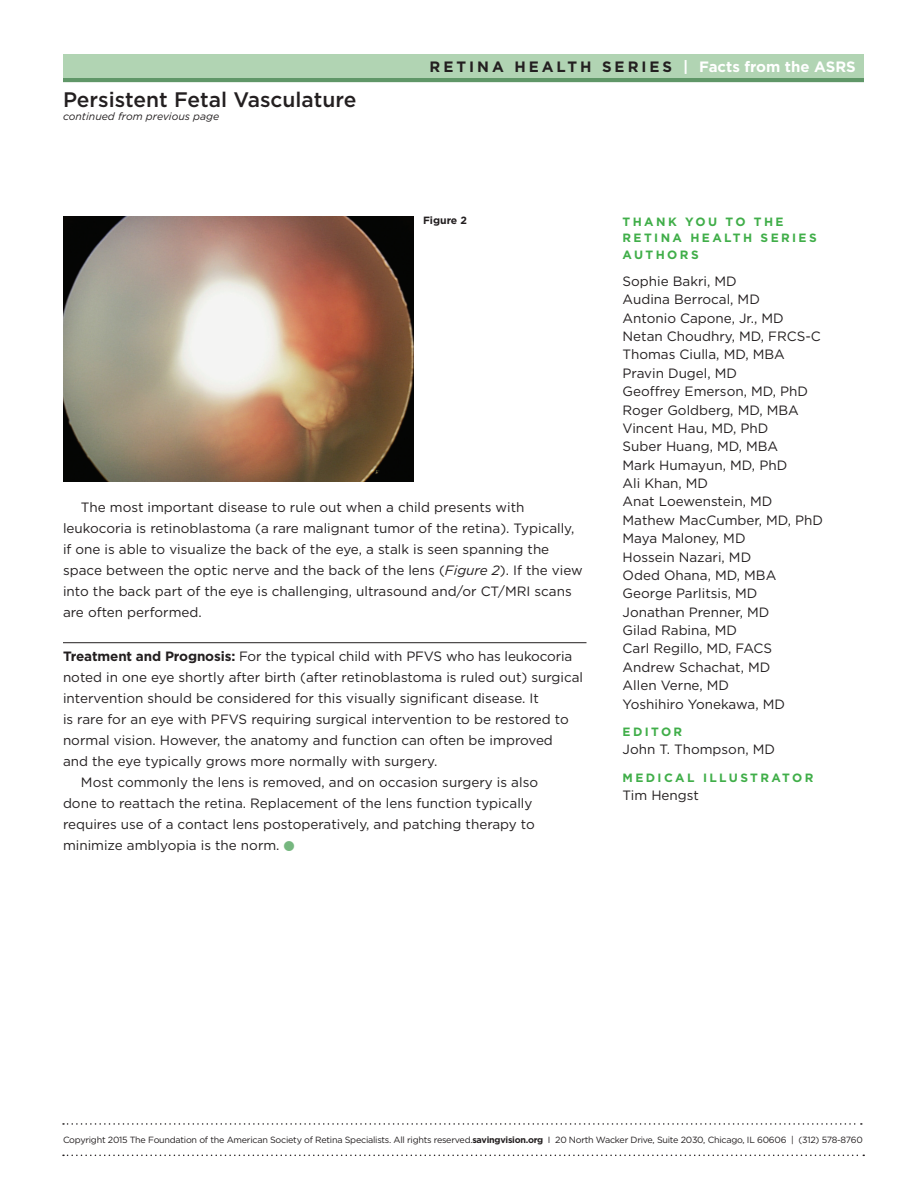
<style>
.page{position:relative;width:918px;height:1188px;background:#fff}
.page>*{position:absolute;margin:0;border:0;box-sizing:border-box;transform-origin:0 0}
.t1{font:500 21px "Gotham";color:#231f20}
.t2{font:700 15px "Gotham";letter-spacing:.2em;color:#231f20}
.t3{font:13.5px/18.3px "Gotham";color:#231f20}
.t4{font:700 12px/16.5px "Gotham";letter-spacing:.2em;color:#40ae49}
.t5{font:italic 10.5px "Gotham";color:#231f20}
.t6{font:700 10.5px "Gotham";color:#231f20}
.t7{font:9px "Gotham";letter-spacing:-.025em;color:#231f20}
.s1{color:#fff}
.s2{font-style:italic}
.s3{font-weight:700}
</style>
<div class="page">
<hr style="left:63px;top:78px;width:801px;height:4px;background:#609768">
<div style="left:63px;top:54px;width:801px;height:24px;background:#b1d4b3"></div>
<hr style="left:63px;top:642px;width:523px;height:1px;background:#231f20">
<svg style="left:63px;top:1123px;width:799px;height:2px"></svg>
<svg style="left:63px;top:1155px;width:801px;height:1px"></svg>
<img style="left:63px;top:217px;width:351px;height:265px">
<h1 class="t1" style="left:63px;top:86px;width:295px">Persistent Fetal Vasculature</h1>
<p class="t5" style="left:63px;top:110px;width:158px">continued from previous page</p>
<p class="t2" style="left:429px;top:57px;width:428px">RETINA HEALTH SERIES <span class="s1">| Factsfrom the ASRS</span></p>
<p class="t6" style="left:423px;top:214px;width:46px">Figure 2</p>
<p class="t3" style="left:63px;top:497px;width:521px;line-height:21px;text-indent:18px">The most important disease to rule out when a child presents with leukocoria is retinoblastoma (a rare malignant tumor of the retina). Typically, if one is able to visualize the back of the eye, a stalk is seen spanning the space between the optic nerve and the back of the lens (<span class="s2">Figure 2</span>). If the view into the back part of the eye is challenging, ultrasound and/or CT/MRI scans are often performed.</p>
<p class="t3" style="left:63px;top:647px;width:511px"><span class="s3">Treatment and Prognosis:</span> For the typical child with PFVS who has leukocoria</p>
<p class="t3" style="left:63px;top:668px;width:522px">noted in one eye shortly after birth (after retinoblastoma is ruled out) surgical</p>
<p class="t3" style="left:63px;top:689px;width:478px">intervention should be considered for this visually significant disease. It</p>
<p class="t3" style="left:63px;top:710px;width:507px">is rare for an eye with PFVS requiring surgical intervention to be restored to</p>
<p class="t3" style="left:63px;top:731px;width:491px">normal vision. However, the anatomy and function can often be improved</p>
<p class="t3" style="left:63px;top:752px;width:376px">and the eye typically grows more normally with surgery.</p>
<p class="t3" style="left:81px;top:773px;width:459px">Most commonly the lens is removed, and on occasion surgery is also</p>
<p class="t3" style="left:63px;top:794px;width:471px">done to reattach the retina. Replacement of the lens function typically</p>
<p class="t3" style="left:63px;top:815px;width:473px">requires use of a contact lens postoperatively, and patching therapy to</p>
<p class="t3" style="left:63px;top:836px;width:218px">minimize amblyopia is the norm.</p>
<p class="t4" style="left:623px;top:213px;width:196px">THANK YOU TO THE<br>RETINA HEALTH SERIES<br>AUTHORS</p>
<p class="t3" style="left:623px;top:272px;width:202px">Sophie Bakri, MD<br>Audina Berrocal, MD<br>Antonio Capone, Jr., MD<br>Netan Choudhry, MD, FRCS-C<br>Thomas Ciulla, MD, MBA<br>Pravin Dugel, MD<br>Geoffrey Emerson, MD, PhD<br>Roger Goldberg, MD, MBA<br>Vincent Hau, MD, PhD<br>Suber Huang, MD, MBA<br>Mark Humayun, MD, PhD<br>Ali Khan, MD<br>Anat Loewenstein, MD<br>Mathew MacCumber, MD, PhD<br>Maya Maloney, MD<br>Hossein Nazari, MD<br>Oded Ohana, MD, MBA<br>George Parlitsis, MD<br>Jonathan Prenner, MD<br>Gilad Rabina, MD<br>Carl Regillo, MD, FACS<br>Andrew Schachat, MD<br>Allen Verne, MD<br>Yoshihiro Yonekawa, MD</p>
<p class="t4" style="left:623px;top:723px;width:61px">EDITOR</p>
<p class="t3" style="left:623px;top:740px;width:154px">John T. Thompson, MD</p>
<p class="t4" style="left:623px;top:769px;width:192px">MEDICAL ILLUSTRATOR</p>
<p class="t3" style="left:623px;top:786px;width:78px">Tim Hengst</p>
<p class="t7" style="left:63px;top:1134px;width:801px">Copyright 2015 The Foundation of the American Society of Retina Specialists. All rights reserved.<span class="s3">savingvision.org</span> I 20 North Wacker Drive, Suite 2030, Chicago, IL 60606 | (312) 578-8760</p>
</div>
